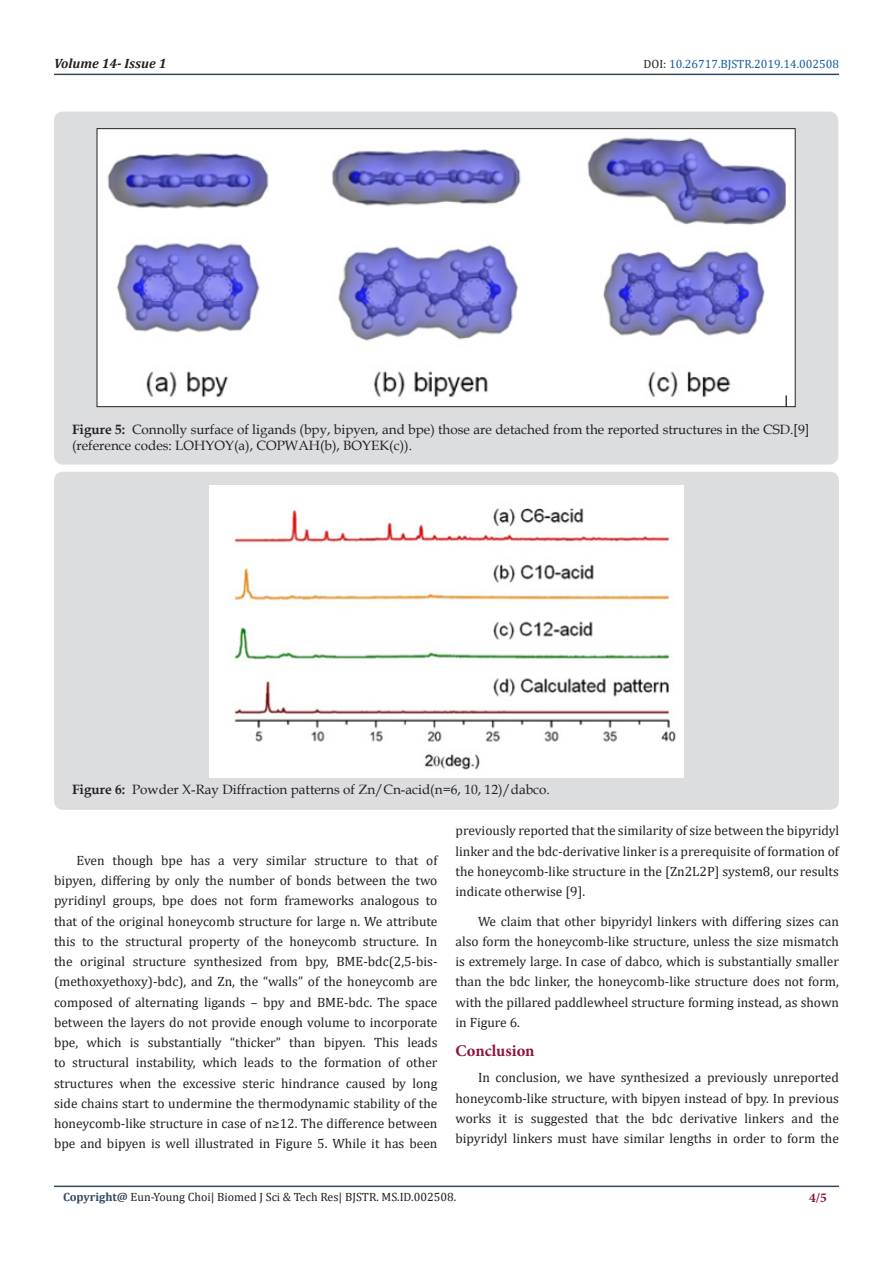
<style>
.page{position:relative;width:893px;height:1263px;background:#fff}
.page>*{position:absolute;margin:0;border:0;box-sizing:border-box;transform-origin:0 0}
.t1{font:700 16.5px "Minion Pro";color:#8f133a}
.t2{font:13.5px/20.2px "Cambria";color:#231f20;text-align:justify}
.t3{font:13.5px/16.2px "Book Antiqua";color:#231f20}
.t4{font:italic 700 13.5px "Cambria";color:#231f20}
.t5{font:700 13.5px "Minion Pro";color:#8f133a}
.t6{font:12px "Cambria";color:#231f20}
.t7{font:12px "Cambria";color:#175d9e}
.s1{color:#231f20}
.s2{font-weight:700}
.s3{font-weight:700;color:#34495e}
</style>
<div class="page">
<hr style="left:54px;top:74px;width:785px;height:1px;background:#34495e">
<hr style="left:54px;top:1185px;width:785px;height:2px;background:#34495e">
<div style="left:54px;top:112px;width:784px;height:353px;background:#dcdddf;border-radius:9px"></div>
<img style="left:99px;top:130px;width:694px;height:275px">
<div style="left:54px;top:472px;width:785px;height:338px;background:#dcdddf;border-radius:9px"></div>
<img style="left:209px;top:486px;width:474px;height:292px">
<p class="t4" style="left:54px;top:54px;width:114px">Volume 14- Issue 1</p>
<p class="t7" style="left:643px;top:56px;width:197px"><span class="s1">DOI:</span> 10.26717.BJSTR.2019.14.002508</p>
<p class="t3" style="left:72px;top:421px;width:739px"><span class="s2">Figure 5:</span> Connolly surface of ligands (bpy, bipyen, and bpe) those are detached from the reported structures in the CSD.[9] (reference codes: LOHYOY(a), COPWAH(b), BOYEK(c)).</p>
<p class="t3" style="left:72px;top:781px;width:479px"><span class="s2">Figure 6:</span> Powder X-Ray Diffraction patterns of Zn/Cn-acid(n=6, 10, 12)/dabco.</p>
<p class="t2" style="left:54px;top:850px;width:385px;text-indent:22px">Even though bpe has a very similar structure to that of bipyen, differing by only the number of bonds between the two pyridinyl groups, bpe does not form frameworks analogous to that of the original honeycomb structure for large n. We attribute this to the structural property of the honeycomb structure. In the original structure synthesized from bpy, BME-bdc(2,5-bis-(methoxyethoxy)-bdc), and Zn, the “walls” of the honeycomb are composed of alternating ligands – bpy and BME-bdc. The space between the layers do not provide enough volume to incorporate bpe, which is substantially “thicker” than bipyen. This leads to structural instability, which leads to the formation of other structures when the excessive steric hindrance caused by long side chains start to undermine the thermodynamic stability of the honeycomb-like structure in case of n≥12. The difference between bpe and bipyen is well illustrated in Figure 5. While it has been</p>
<p class="t2" style="left:455px;top:821px;width:385px">previously reported that the similarity of size between the bipyridyl linker and the bdc-derivative linker is a prerequisite of formation of the honeycomb-like structure in the [Zn2L2P] system8, our results indicate otherwise [9].</p>
<p class="t2" style="left:455px;top:911px;width:385px;text-indent:22px">We claim that other bipyridyl linkers with differing sizes can also form the honeycomb-like structure, unless the size mismatch is extremely large. In case of dabco, which is substantially smaller than the bdc linker, the honeycomb-like structure does not form, with the pillared paddlewheel structure forming instead, as shown in Figure 6.</p>
<p class="t1" style="left:455px;top:1039px;width:81px">Conclusion</p>
<p class="t2" style="left:455px;top:1067px;width:385px;text-indent:22px">In conclusion, we have synthesized a previously unreported honeycomb-like structure, with bipyen instead of bpy. In previous works it is suggested that the bdc derivative linkers and the bipyridyl linkers must have similar lengths in order to form the</p>
<p class="t6" style="left:63px;top:1190px;width:395px"><span class="s3">Copyright@</span> Eun-Young Choi| Biomed J Sci &amp; Tech Res| BJSTR. MS.ID.002508.</p>
<p class="t5" style="left:809px;top:1188px;width:19px">4/5</p>
</div>
